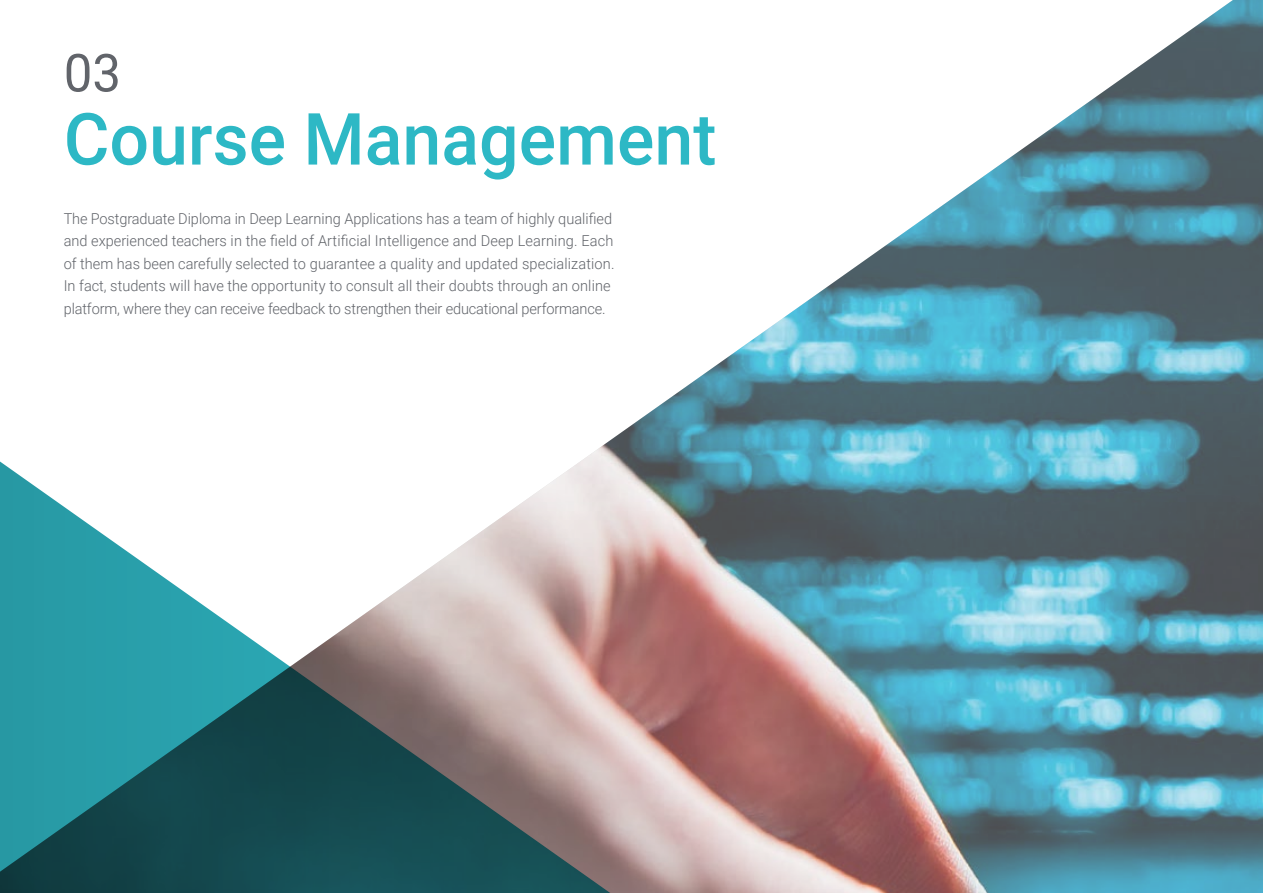
<style>
.page{position:relative;width:1263px;height:893px;background:#fff}
.page>*{position:absolute;margin:0;border:0;box-sizing:border-box;transform-origin:0 0}
.t1{font:500 72px "Roboto";color:#2db8c5}
.t2{font:52.5px "Roboto";color:#61646a}
.t3{font:300 15px/22.5px "Roboto";color:#61646a}
</style>
<div class="page">
<img style="left:602px;top:0;width:661px;height:893px">
<svg style="left:0;top:446px;width:640px;height:447px"></svg>
<h2 class="t2" style="left:64px;top:36px;width:59px">03</h2>
<h1 class="t1" style="left:64px;top:89px;width:654px">Course Management</h1>
<p class="t3" style="left:64px;top:207px;width:552px">The Postgraduate Diploma in Deep Learning Applications has a team of highly qualified and experienced teachers in the field of Artificial Intelligence and Deep Learning. Each of them has been carefully selected to guarantee a quality and updated specialization.<br>In fact, students will have the opportunity to consult all their doubts through an online platform, where they can receive feedback to strengthen their educational performance.</p>
</div>
